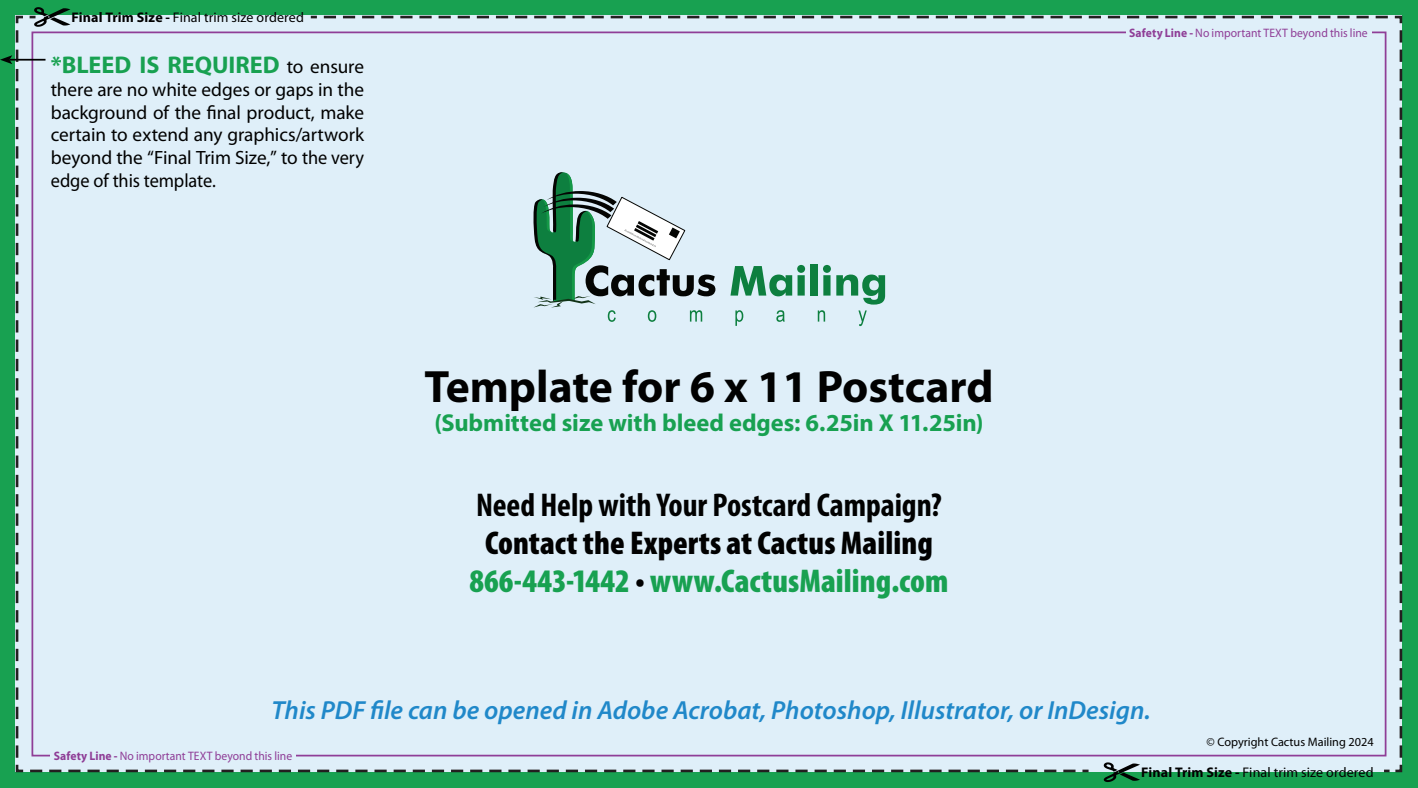
<style>
.page{position:relative;width:1418px;height:788px;background:#18a151}
.page>*{position:absolute;margin:0;border:0;box-sizing:border-box;transform-origin:0 0}
.t1{font:700 45.5px "Myriad Pro";color:#010101}
.t2{font:700 condensed 33.07px/38.1px "Myriad Pro";color:#010101}
.t3{font:900 condensed 33.07px "Myriad Pro";letter-spacing:.005em;color:#18a151}
.t4{font:italic 600 26.25px "Myriad Pro";color:#2088c9}
.t5{font:700 24.5px "Myriad Pro";color:#18a151}
.t6{font:700 24.15px "Myriad Pro";color:#18a151}
.t7{font:19.25px/22.8px "Myriad Pro";letter-spacing:-.005em;color:#010101;text-align:justify}
.t8{font:14px "Myriad Pro";letter-spacing:.005em;color:#010101}
.t9{font:12.25px "Myriad Pro";letter-spacing:.005em;color:#8f3e97;scale:.95 1}
.t10{font:12.25px "Myriad Pro";color:#010101}
.s1{font-weight:700}
.s2{font-weight:400;font-size:19.25px;color:#010101}
.s3{font-weight:900}
.s4{color:#010101}
</style>
<div class="page">
<svg style="left:34px;top:7px;width:36px;height:7px"></svg>
<svg style="left:1103px;top:773px;width:37px;height:9px"></svg>
<div style="left:1091px;top:15px;width:312px;height:758px;background:#dfeff9"></div>
<div style="left:15px;top:14px;width:1076px;height:759px;background:#dfeff9"></div>
<hr style="left:10px;top:59px;width:36px;height:2px;background:#010101">
<svg style="left:0;top:27px;width:18px;height:730px"></svg>
<svg style="left:730px;top:265px;width:75px;height:31px;background:#6fb396"></svg>
<div style="left:810px;top:264px;width:8px;height:31px;background:#0d7f3f"></div>
<svg style="left:823px;top:265px;width:62px;height:39px;background:#89c1ac"></svg>
<svg style="left:735px;top:310px;width:8px;height:16px"></svg>
<svg style="left:776px;top:310px;width:9px;height:12px"></svg>
<svg style="left:817px;top:310px;width:8px;height:11px"></svg>
<svg style="left:858px;top:310px;width:8px;height:16px"></svg>
<svg style="left:533px;top:171px;width:182px;height:151px;background:#a7c2bf"></svg>
<p class="t8" style="left:71px;top:9px;width:234px"><span class="s1">Final Trim Size -</span> Final trim size ordered</p>
<p class="t6" style="left:51px;top:51px;width:315px">*BLEED IS REQUIRED <span class="s2">to ensure</span></p>
<p class="t7" style="left:51px;top:78px;width:315px">there are no white edges or gaps in the background of the final product, make certain to extend any graphics/artwork beyond the “Final Trim Size,” to the very edge of this template.</p>
<p class="t1" style="left:424px;top:361px;width:570px">Template for 6 x 11 Postcard</p>
<p class="t5" style="left:434px;top:409px;width:551px">(Submitted size with bleed edges: 6.25in X 11.25in)</p>
<p class="t2" style="left:476px;top:486px;width:467px">Need Help with Your Postcard Campaign?<br><span class="s3">Contact the Experts at Cactus Mailing</span></p>
<p class="t3" style="left:469px;top:562px;width:480px">866-443-1442 <span class="s4">•</span> www.CactusMailing.com</p>
<p class="t9" style="left:1129px;top:26px;width:252px"><span class="s1">Safety Line -</span> No important TEXT beyond this line</p>
<p class="t4" style="left:271px;top:696px;width:880px">This PDF file can be opened in Adobe Acrobat, Photoshop, Illustrator, or InDesign.</p>
<p class="t9" style="left:54px;top:748px;width:252px"><span class="s1">Safety Line -</span> No important TEXT beyond this line</p>
<p class="t10" style="left:1206px;top:735px;width:169px">© Copyright Cactus Mailing 2024</p>
<p class="t8" style="left:1141px;top:764px;width:234px"><span class="s1">Final Trim Size -</span> Final trim size ordered</p>
</div>
